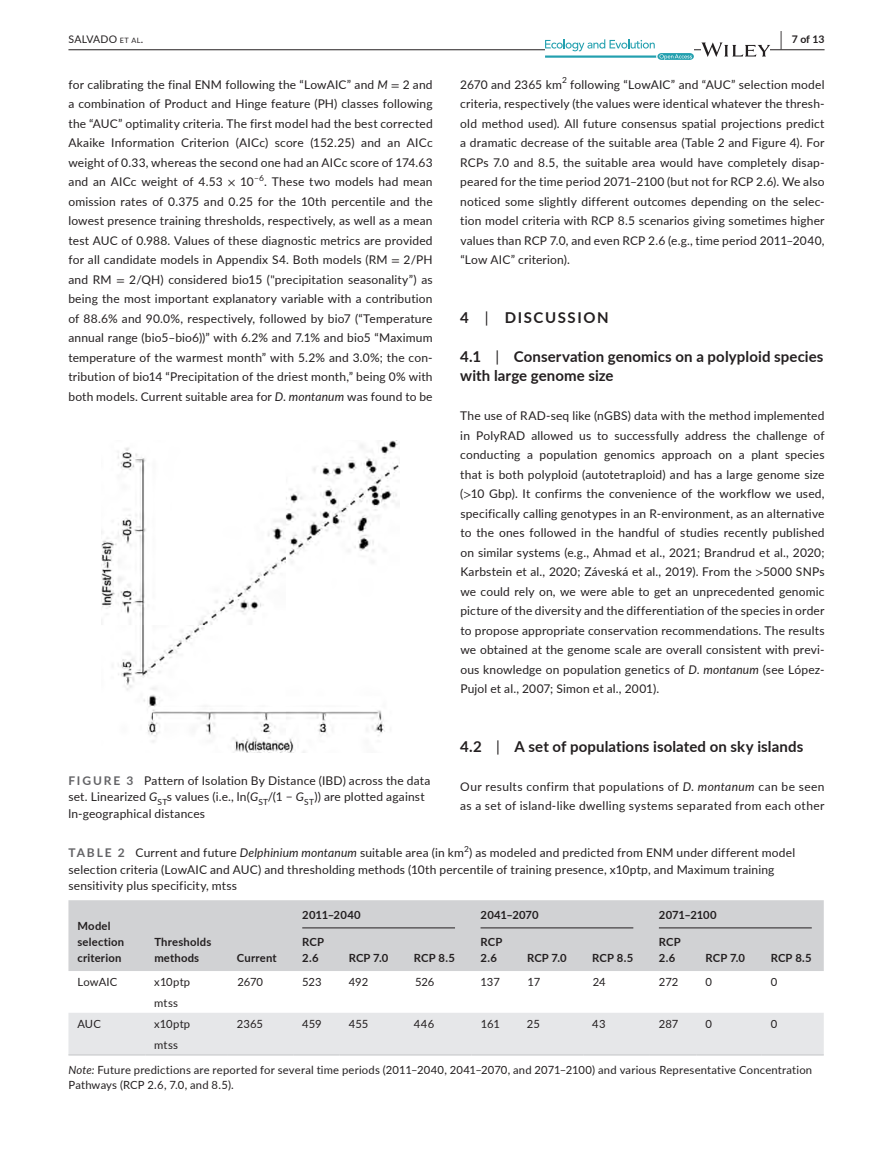
<style>
.page{position:relative;width:893px;height:1174px;background:#fff}
.page>*{position:absolute;margin:0;border:0;box-sizing:border-box;transform-origin:0 0}
.t1{font:700 15px/19.5px "Lato";letter-spacing:.01em;color:#231f20}
.t2{font:700 15px "Lato";letter-spacing:.11em;color:#231f20}
.t3{font:12px/19.5px "Lato";letter-spacing:.015em;color:#231f20;text-align:justify}
.t4{font:11.25px/15.8px "Lato";letter-spacing:.015em;color:#231f20}
.t5{font:700 11.25px/15.8px "Lato";letter-spacing:.015em;color:#231f20}
.t6{font:700 11.25px "Lato";letter-spacing:-.005em;color:#231f20}
.t7{font:10.5px "Lato";letter-spacing:.02em;color:#231f20}
.t8{font:700 10.5px "Lato";color:#231f20}
.t9{font:8.4px "Lato";color:#231f20}
.s1{font-size:7.35px}
.s2{font-size:19.5px}
.s3{font-style:italic}
.s4{font-family:"STIX"}
.s5{font-weight:400}
.s6{font-weight:700;color:#636366}
</style>
<div class="page">
<hr style="left:68px;top:49px;width:756px;height:1px;background:#231f20">
<svg style="left:545px;top:39px;width:149px;height:21px"></svg>
<svg style="left:701px;top:42px;width:69px;height:15px"></svg>
<img style="left:102px;top:441px;width:297px;height:311px">
<div style="left:68px;top:900px;width:756px;height:71px;background:#d1d2d4"></div>
<div style="left:68px;top:1013px;width:756px;height:41px;background:#e6e7e9"></div>
<hr style="left:68px;top:1054px;width:77px;height:1px;background:#d1d2d4">
<hr style="left:145px;top:1054px;width:83px;height:1px;background:#d1d2d4">
<hr style="left:228px;top:1054px;width:65px;height:1px;background:#d1d2d4">
<hr style="left:293px;top:1054px;width:47px;height:1px;background:#d1d2d4">
<hr style="left:340px;top:1054px;width:65px;height:1px;background:#d1d2d4">
<hr style="left:405px;top:1054px;width:67px;height:1px;background:#d1d2d4">
<hr style="left:472px;top:1054px;width:46px;height:1px;background:#d1d2d4">
<hr style="left:518px;top:1054px;width:65px;height:1px;background:#d1d2d4">
<hr style="left:583px;top:1054px;width:67px;height:1px;background:#d1d2d4">
<hr style="left:650px;top:1054px;width:46px;height:1px;background:#d1d2d4">
<hr style="left:696px;top:1054px;width:66px;height:1px;background:#d1d2d4">
<hr style="left:762px;top:1054px;width:62px;height:1px;background:#d1d2d4">
<hr style="left:302px;top:927px;width:153px;height:1px;background:#231f20">
<hr style="left:481px;top:927px;width:152px;height:1px;background:#231f20">
<hr style="left:659px;top:927px;width:153px;height:1px;background:#231f20">
<p class="t7" style="left:68px;top:31px;width:76px">SALVADO <span class="s1">et al</span>.</p>
<p class="t8" style="left:780px;top:31px;width:46px"><span class="s2">|</span> 7 of 13</p>
<p class="t3" style="left:68px;top:74px;width:366px">for calibrating the final ENM following the “LowAIC” and <span class="s3">M</span> <span class="s4">=</span> 2 and a combination of Product and Hinge feature (PH) classes following the “AUC” optimality criteria. The first model had the best corrected Akaike Information Criterion (AICc) score (152.25) and an AICc weight of 0.33, whereas the second one had an AICc score of 174.63 and an AICc weight of 4.53 <span class="s4">×</span> 10</p>
<p class="t3" style="left:460px;top:74px;width:103px">2670 and 2365 km</p>
<p class="t9" style="left:562px;top:74px;width:6px">2</p>
<p class="t3" style="left:460px;top:74px;width:366px;text-indent:110px">following “LowAIC” and “AUC” selection model criteria, respectively (the values were identical whatever the thresh&shy;old method used). All future consensus spatial projections predict a dramatic decrease of the suitable area (Table 2 and Figure 4). For RCPs 7.0 and 8.5, the suitable area would have completely disap&shy;peared for the time period 2071–2100 (but not for RCP 2.6). We also noticed some slightly different outcomes depending on the selec&shy;tion model criteria with RCP 8.5 scenarios giving sometimes higher values than RCP 7.0, and even RCP 2.6 (e.g., time period 2011–2040, “Low AIC” criterion).</p>
<p class="t9" style="left:254px;top:172px;width:11px">−6</p>
<p class="t3" style="left:68px;top:171px;width:366px;text-indent:196px">. These two models had mean omission rates of 0.375 and 0.25 for the 10th percentile and the lowest presence training thresholds, respectively, as well as a mean test AUC of 0.988. Values of these diagnostic metrics are provided for all candidate models in Appendix S4. Both models (RM <span class="s4">=</span> 2/PH and RM <span class="s4">=</span> 2/QH) considered bio15 ("precipitation seasonality”) as being the most important explanatory variable with a contribution of 88.6% and 90.0%, respectively, followed by bio7 (“Temperature annual range (bio5–bio6))” with 6.2% and 7.1% and bio5 “Maximum temperature of the warmest month” with 5.2% and 3.0%; the con&shy;tribution of bio14 “Precipitation of the driest month,” being 0% with both models. Current suitable area for <span class="s3">D</span>. <span class="s3">montanum</span> was found to be</p>
<p class="t2" style="left:460px;top:306px;width:150px">4 <span class="s5">|</span> DISCUSSION</p>
<p class="t1" style="left:460px;top:346px;width:365px">4.1 <span class="s5">|</span> Conservation genomics on a polyploid species with large genome size</p>
<p class="t3" style="left:460px;top:405px;width:366px">The use of RAD-seq like (nGBS) data with the method implemented in PolyRAD allowed us to successfully address the challenge of conducting a population genomics approach on a plant species that is both polyploid (autotetraploid) and has a large genome size (<span class="s4">&gt;</span>10 Gbp). It confirms the convenience of the workflow we used, specifically calling genotypes in an R-environment, as an alternative to the ones followed in the handful of studies recently published on similar systems (e.g., Ahmad et al., 2021; Brandrud et al., 2020; Karbstein et al., 2020; Záveská et al., 2019). From the <span class="s4">&gt;</span>5000 SNPs we could rely on, we were able to get an unprecedented genomic picture of the diversity and the differentiation of the species in order to propose appropriate conservation recommendations. The results we obtained at the genome scale are overall consistent with previ&shy;ous knowledge on population genetics of <span class="s3">D</span>. <span class="s3">montanum</span> (see López-Pujol et al., 2007; Simon et al., 2001).</p>
<p class="t1" style="left:460px;top:736px;width:345px">4.2 <span class="s5">|</span> A set of populations isolated on sky islands</p>
<p class="t3" style="left:460px;top:776px;width:366px">Our results confirm that populations of <span class="s3">D</span>. <span class="s3">montanum</span> can be seen as a set of island-like dwelling systems separated from each other</p>
<p class="t3" style="left:68px;top:771px;width:363px;line-height:16.5px;text-align:left"><span class="s6">FIGURE 3</span> Pattern of Isolation By Distance (IBD) across the data set. Linearized <span class="s3">G</span><sub>ST</sub>s values (i.e., ln(<span class="s3">G</span><sub>ST</sub>/(1 − <span class="s3">G</span><sub>ST</sub>)) are plotted against ln-geographical distances</p>
<p class="t3" style="left:68px;top:844px;width:728px;line-height:16.5px;text-align:left"><span class="s6">TABLE 2</span> Current and future <span class="s3">Delphinium montanum</span> suitable area (in km<sup>2</sup>) as modeled and predicted from ENM under different model selection criteria (LowAIC and AUC) and thresholding methods (10th percentile of training presence, x10ptp, and Maximum training sensitivity plus specificity, mtss</p>
<p class="t5" style="left:77px;top:917px;width:48px">Model selection criterion</p>
<p class="t5" style="left:302px;top:906px;width:60px">2011–2040</p>
<p class="t5" style="left:481px;top:906px;width:60px">2041–2070</p>
<p class="t6" style="left:659px;top:906px;width:59px">2071–2100</p>
<p class="t5" style="left:302px;top:933px;width:23px">RCP<br>2.6</p>
<p class="t5" style="left:154px;top:933px;width:59px">Thresholds methods</p>
<p class="t5" style="left:481px;top:933px;width:23px">RCP<br>2.6</p>
<p class="t5" style="left:659px;top:933px;width:23px">RCP<br>2.6</p>
<p class="t5" style="left:237px;top:949px;width:41px">Current</p>
<p class="t5" style="left:349px;top:949px;width:41px">RCP 7.0</p>
<p class="t5" style="left:414px;top:949px;width:43px">RCP 8.5</p>
<p class="t5" style="left:527px;top:949px;width:41px">RCP 7.0</p>
<p class="t5" style="left:592px;top:949px;width:43px">RCP 8.5</p>
<p class="t5" style="left:705px;top:949px;width:41px">RCP 7.0</p>
<p class="t5" style="left:771px;top:949px;width:43px">RCP 8.5</p>
<p class="t4" style="left:77px;top:973px;width:41px">LowAIC</p>
<p class="t4" style="left:154px;top:973px;width:37px">x10ptp</p>
<p class="t4" style="left:237px;top:973px;width:27px">2670</p>
<p class="t4" style="left:302px;top:973px;width:21px">523</p>
<p class="t4" style="left:349px;top:973px;width:21px">492</p>
<p class="t4" style="left:415px;top:973px;width:21px">526</p>
<p class="t4" style="left:481px;top:973px;width:21px">137</p>
<p class="t4" style="left:527px;top:973px;width:14px">17</p>
<p class="t4" style="left:593px;top:973px;width:14px">24</p>
<p class="t4" style="left:659px;top:973px;width:21px">272</p>
<p class="t4" style="left:705px;top:973px;width:8px">0</p>
<p class="t4" style="left:771px;top:973px;width:8px">0</p>
<p class="t4" style="left:154px;top:994px;width:25px">mtss</p>
<p class="t4" style="left:77px;top:1015px;width:25px">AUC</p>
<p class="t4" style="left:154px;top:1015px;width:37px">x10ptp</p>
<p class="t4" style="left:237px;top:1015px;width:28px">2365</p>
<p class="t4" style="left:302px;top:1015px;width:21px">459</p>
<p class="t4" style="left:349px;top:1015px;width:21px">455</p>
<p class="t4" style="left:414px;top:1015px;width:22px">446</p>
<p class="t4" style="left:481px;top:1015px;width:20px">161</p>
<p class="t4" style="left:527px;top:1015px;width:15px">25</p>
<p class="t4" style="left:592px;top:1015px;width:15px">43</p>
<p class="t4" style="left:659px;top:1015px;width:21px">287</p>
<p class="t4" style="left:705px;top:1015px;width:8px">0</p>
<p class="t4" style="left:771px;top:1015px;width:8px">0</p>
<p class="t4" style="left:154px;top:1036px;width:25px">mtss</p>
<p class="t4" style="left:68px;top:1061px;width:745px"><span class="s3">Note:</span> Future predictions are reported for several time periods (2011–2040, 2041–2070, and 2071–2100) and various Representative Concentration<br>Pathways (RCP 2.6, 7.0, and 8.5).</p>
</div>
